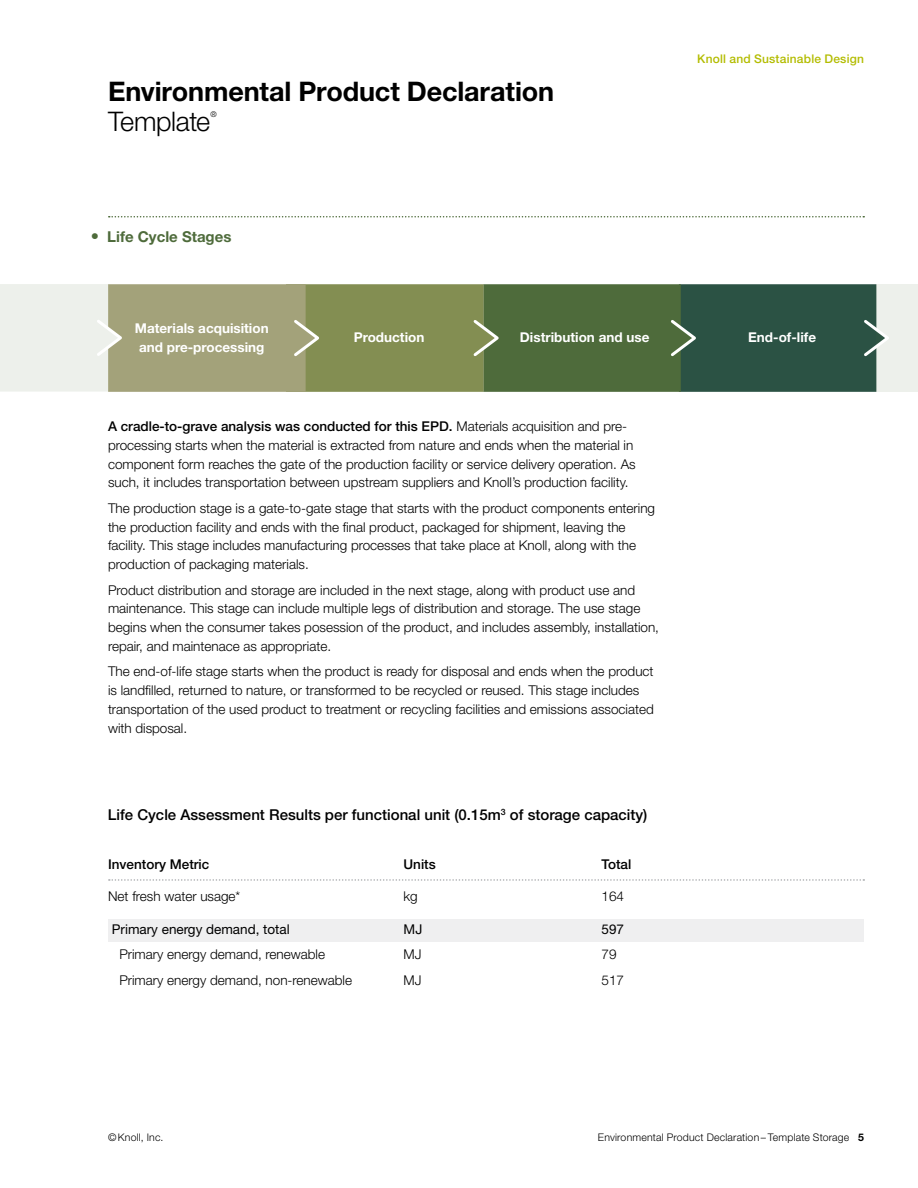
<style>
.page{position:relative;width:918px;height:1188px;background:#fff}
.page>*{position:absolute;margin:0;border:0;box-sizing:border-box;transform-origin:0 0}
.t1{font:700 27px "Helvetica Neue LT Std";letter-spacing:-.005em;color:#000}
.t2{font:300 27px "Helvetica Neue LT Std";letter-spacing:-.015em;color:#000}
.t3{font:500 15px "Helvetica Neue LT Std";color:#000}
.t4{font:700 15px "Helvetica Neue LT Std";color:#4e6b3b}
.t5{font:300 13.5px/18.8px "Helvetica Neue LT Std";color:#000}
.t6{font:700 13.5px/18.8px "Helvetica Neue LT Std";color:#fff;text-align:center}
.t7{font:13.5px "Helvetica Neue LT Std";color:#000}
.t8{font:500 13.5px "Helvetica Neue LT Std";color:#000}
.t9{font:500 12px "Helvetica Neue LT Std";letter-spacing:.02em;color:#b3bc00}
.t10{font:300 10.5px "Helvetica Neue LT Std";letter-spacing:.02em;color:#000}
.t11{font:300 7.8px "Helvetica Neue LT Std";color:#000}
.s1{font-size:16.5px}
.s2{font-weight:500}
.s3{font-weight:700}
</style>
<div class="page">
<div style="left:108px;top:919px;width:756px;height:23px;background:#efeff0"></div>
<svg style="left:109px;top:879px;width:755px;height:2px"></svg>
<svg style="left:109px;top:216px;width:755px;height:2px"></svg>
<div style="left:877px;top:284px;width:41px;height:108px;background:#edf0eb"></div>
<svg style="left:0;top:284px;width:889px;height:108px;background:#7b8c6a"></svg>
<h1 class="t1" style="left:108px;top:75px;width:448px">Environmental Product Declaration</h1>
<h1 class="t2" style="left:108px;top:105px;width:104px">Template</h1>
<p class="t11" style="left:210px;top:110px;width:8px">®</p>
<p class="t4" style="left:91px;top:227px;width:142px"><span class="s1">•</span> Life Cycle Stages</p>
<p class="t9" style="left:697px;top:51px;width:168px">Knoll and Sustainable Design</p>
<p class="t6" style="left:135px;top:318px;width:135px">Materials acquisition and pre-processing</p>
<p class="t6" style="left:354px;top:328px;width:72px">Production</p>
<p class="t6" style="left:520px;top:328px;width:131px">Distribution and use</p>
<p class="t6" style="left:748px;top:328px;width:69px">End-of-life</p>
<p class="t5" style="left:108px;top:417px;width:529px"><span class="s2">A cradle-to-grave analysis was conducted for this EPD.</span> Materials acquisition and pre&shy;processing starts when the material is extracted from nature and ends when the material in component form reaches the gate of the production facility or service delivery operation. As such, it includes transportation between upstream suppliers and Knoll’s production facility.</p>
<p class="t5" style="left:108px;top:498px;width:549px">The production stage is a gate-to-gate stage that starts with the product components entering the production facility and ends with the final product, packaged for shipment, leaving the facility. This stage includes manufacturing processes that take place at Knoll, along with the production of packaging materials.</p>
<p class="t5" style="left:108px;top:580px;width:553px">Product distribution and storage are included in the next stage, along with product use and maintenance. This stage can include multiple legs of distribution and storage. The use stage begins when the consumer takes posession of the product, and includes assembly, installation, repair, and maintenace as appropriate.</p>
<p class="t5" style="left:108px;top:662px;width:547px">The end-of-life stage starts when the product is ready for disposal and ends when the product is landfilled, returned to nature, or transformed to be recycled or reused. This stage includes transportation of the used product to treatment or recycling facilities and emissions associated with disposal.</p>
<p class="t3" style="left:108px;top:806px;width:541px">Life Cycle Assessment Results per functional unit (0.15m<sup>3</sup> of storage capacity)</p>
<p class="t8" style="left:108px;top:856px;width:103px">Inventory Metric</p>
<p class="t8" style="left:404px;top:856px;width:34px">Units</p>
<p class="t8" style="left:602px;top:856px;width:31px">Total</p>
<p class="t5" style="left:108px;top:887px;width:134px">Net fresh water usage*</p>
<p class="t5" style="left:404px;top:887px;width:16px">kg</p>
<p class="t5" style="left:602px;top:887px;width:24px">164</p>
<p class="t7" style="left:112px;top:921px;width:179px">Primary energy demand, total</p>
<p class="t7" style="left:404px;top:921px;width:20px">MJ</p>
<p class="t7" style="left:602px;top:921px;width:24px">597</p>
<p class="t5" style="left:119px;top:945px;width:207px">Primary energy demand, renewable</p>
<p class="t5" style="left:404px;top:945px;width:19px">MJ</p>
<p class="t5" style="left:602px;top:945px;width:17px">79</p>
<p class="t5" style="left:119px;top:970px;width:234px">Primary energy demand, non-renewable</p>
<p class="t5" style="left:404px;top:970px;width:19px">MJ</p>
<p class="t5" style="left:602px;top:970px;width:24px">517</p>
<p class="t10" style="left:108px;top:1131px;width:57px">©Knoll, Inc.</p>
<p class="t10" style="left:598px;top:1131px;width:268px">Environmental Product Declaration – Template Storage <span class="s3">5</span></p>
</div>
